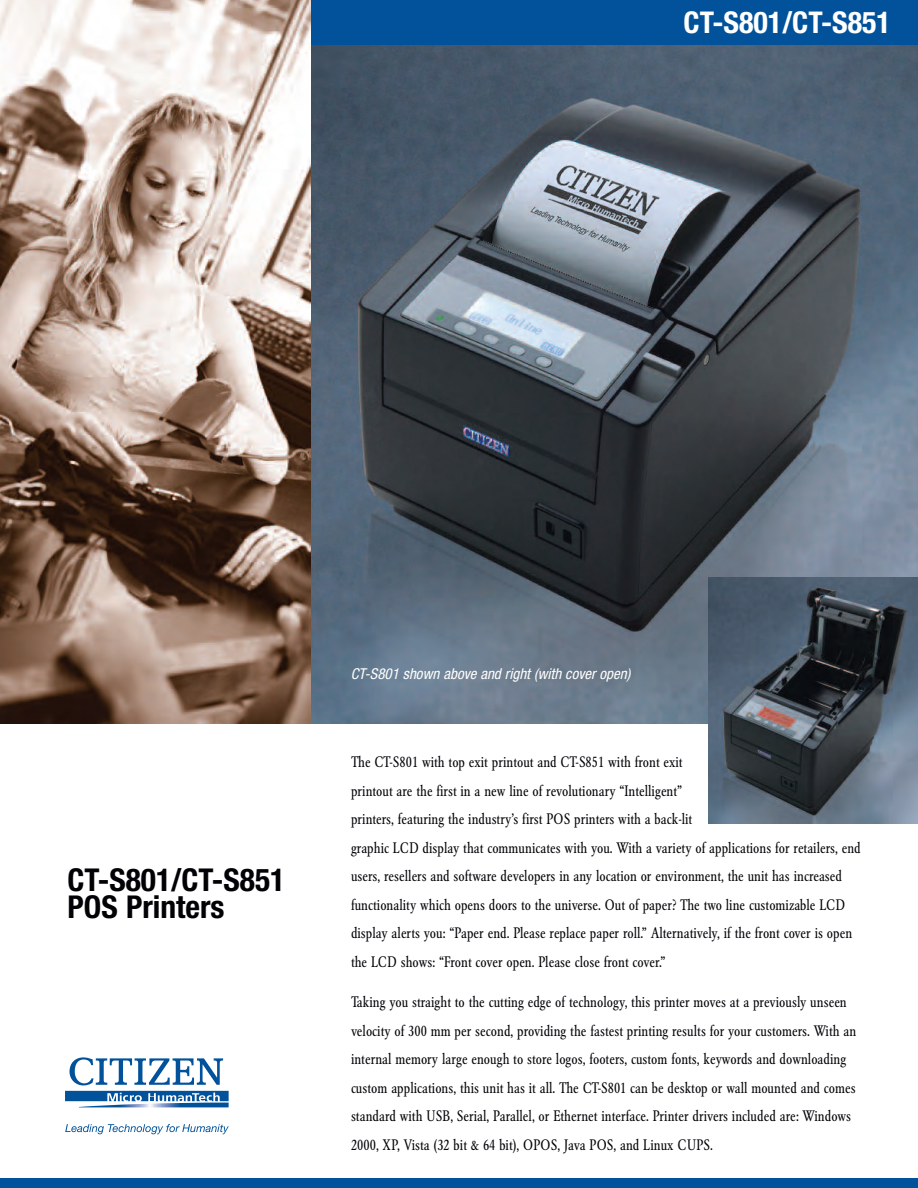
<style>
.page{position:relative;width:918px;height:1188px;background:#fff}
.page>*{position:absolute;margin:0;border:0;box-sizing:border-box;transform-origin:0 0}
.t1{font:700 condensed 31.5px/27px "Helvetica Neue";color:#020105}
.t2{font:700 condensed 30px "Helvetica Neue";color:#fff}
.t3{font:condensed 15px/28.5px "Garamond BE";color:#020105}
.t4{font:italic condensed 15px "Helvetica Neue";color:#fff}
</style>
<div class="page">
<img style="left:310px;top:45px;width:608px;height:679px">
<div style="left:0;top:1179px;width:918px;height:9px;background:#01529a"></div>
<div style="left:297px;top:0;width:621px;height:45px;background:#01529a"></div>
<img style="left:0;top:0;width:310px;height:724px">
<svg style="left:70px;top:1057px;width:153px;height:28px"></svg>
<svg style="left:65px;top:1091px;width:164px;height:16px"></svg>
<svg style="left:65px;top:1124px;width:164px;height:10px"></svg>
<img style="left:709px;top:577px;width:209px;height:246px">
<h2 class="t2" style="left:684px;top:12px;width:209px">CT-S801/CT-S851</h2>
<h1 class="t1" style="left:68px;top:869px;width:219px">CT-S801/CT-S851<br>POS Printers</h1>
<p class="t4" style="left:351px;top:668px;width:281px">CT-S801 shown above and right (with cover open)</p>
<p class="t3" style="left:351px;top:749px;width:511px">The CT-S801 with top exit printout and CT-S851 with front exit<br>printout are the first in a new line of revolutionary “Intelligent”<br>printers, featuring the industry’s first POS printers with a back-lit<br>graphic LCD display that communicates with you. With a variety of applications for retailers, end users, resellers and software developers in any location or environment, the unit has increased functionality which opens doors to the universe. Out of paper? The two line customizable LCD display alerts you: “Paper end. Please replace paper roll.” Alternatively, if the front cover is open the LCD shows: “Front cover open. Please close front cover.”</p>
<p class="t3" style="left:351px;top:989px;width:507px">Taking you straight to the cutting edge of technology, this printer moves at a previously unseen velocity of 300 mm per second, providing the fastest printing results for your customers. With an internal memory large enough to store logos, footers, custom fonts, keywords and downloading custom applications, this unit has it all. The CT-S801 can be desktop or wall mounted and comes standard with USB, Serial, Parallel, or Ethernet interface. Printer drivers included are: Windows 2000, XP, Vista (32 bit &amp; 64 bit), OPOS, Java POS, and Linux CUPS.</p>
</div>
